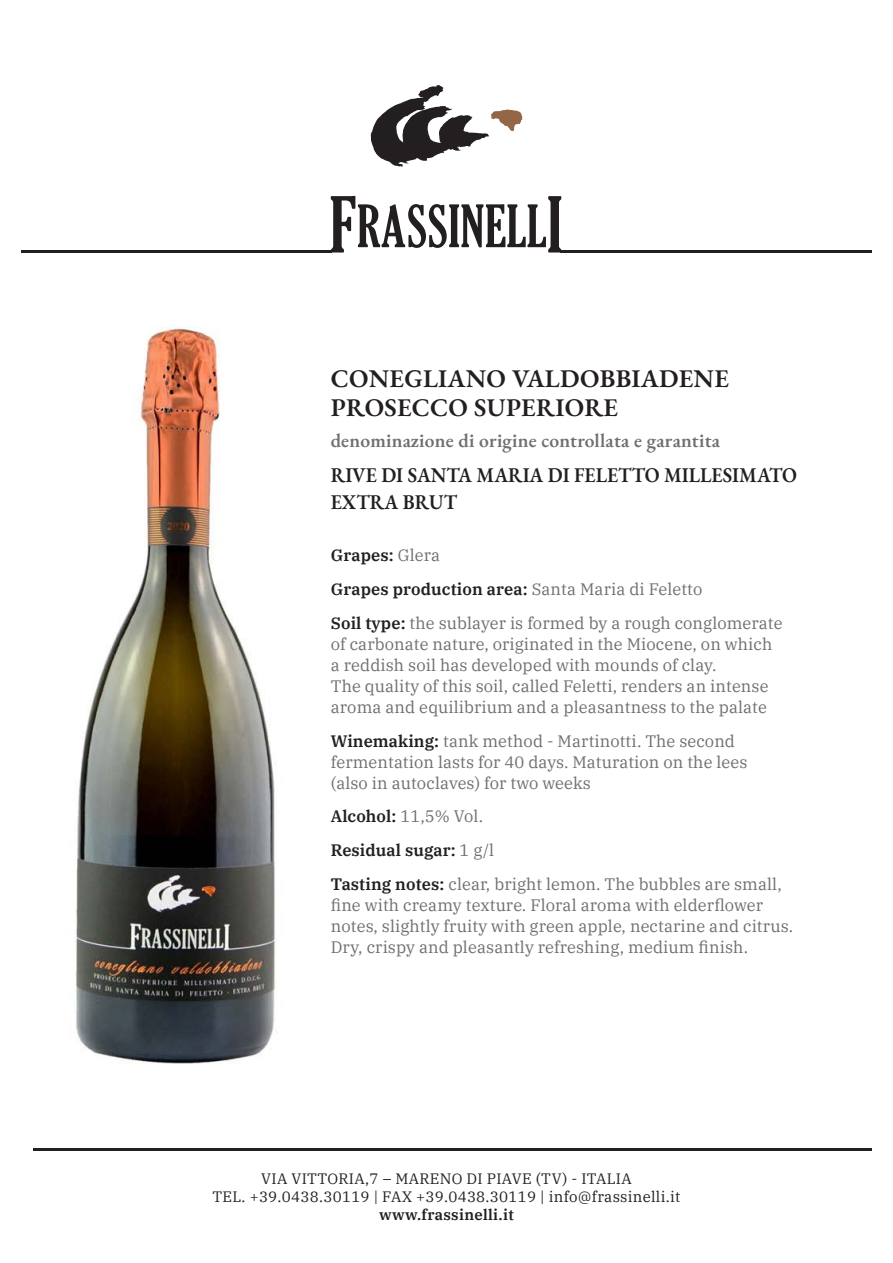
<style>
.page{position:relative;width:893px;height:1263px;background:#fff}
.page>*{position:absolute;margin:0;border:0;box-sizing:border-box;transform-origin:0 0}
.t1{font:600 25.5px/28.5px "EB Garamond";letter-spacing:.01em;color:#231f20}
.t2{font:600 21px "EB Garamond";color:#231f20;scale:.93 1}
.t3{font:600 19.5px "EB Garamond";letter-spacing:.01em;color:#6d6f71}
.t4{font:16.5px/21px "IBM Plex Serif";letter-spacing:.005em;color:#6d6f71}
.t5{font:15px/18px "IBM Plex Serif";letter-spacing:.02em;color:#231f20;text-align:center}
.t6{font:600 15px "IBM Plex Serif";letter-spacing:.02em;color:#231f20}
.s1{font-weight:600;color:#231f20}
</style>
<div class="page">
<hr style="left:21px;top:250px;width:311px;height:2px;background:#231f20">
<hr style="left:560px;top:250px;width:312px;height:2px;background:#231f20">
<svg style="left:331px;top:196px;width:230px;height:56px"></svg>
<svg style="left:371px;top:85px;width:151px;height:82px"></svg>
<hr style="left:33px;top:1148px;width:839px;height:2px;background:#231f20">
<img style="left:75px;top:327px;width:200px;height:737px">
<h1 class="t1" style="left:331px;top:364px;width:400px">CONEGLIANO VALDOBBIADENE<br>PROSECCO SUPERIORE</h1>
<p class="t3" style="left:331px;top:428px;width:391px">denominazione di origine controllata e garantita</p>
<p class="t2" style="left:331px;top:462px;width:191px">Rive di Santa Maria</p>
<p class="t2" style="left:548px;top:462px;width:157px">di FelettO Millesima</p>
<p class="t2" style="left:769px;top:462px;width:26px">to</p>
<p class="t2" style="left:331px;top:489px;width:137px">EXTRA BRUT</p>
<p class="t4" style="left:331px;top:537px;width:453px;line-height:33.8px"><span class="s1">Grapes:</span> Glera<br><span class="s1">Grapes production area:</span> Santa Maria di Feletto<br><span class="s1">Soil type:</span> the sublayer is formed by a rough conglomerate</p>
<p class="t4" style="left:331px;top:632px;width:443px">of carbonate nature, originated in the Miocene, on which a reddish soil has developed with mounds of clay.<br>The quality of this soil, called Feletti, renders an intense aroma and equilibrium and a pleasantness to the palate</p>
<p class="t4" style="left:331px;top:729px;width:418px"><span class="s1">Winemaking:</span> tank method - Martinotti. The second fermentation lasts for 40 days. Maturation on the lees (also in autoclaves) for two weeks</p>
<p class="t4" style="left:331px;top:798px;width:452px;line-height:33.8px"><span class="s1">Alcohol:</span> 11,5% Vol.<br><span class="s1">Residual sugar:</span> 1 g/l<br><span class="s1">Tasting notes:</span> clear, bright lemon. The bubbles are small,</p>
<p class="t4" style="left:331px;top:893px;width:464px">fine with creamy texture. Floral aroma with elderflower notes, slightly fruity with green apple, nectarine and citrus.<br>Dry, crispy and pleasantly refreshing, medium finish.</p>
<p class="t5" style="left:212px;top:1169px;width:470px">VIA VITTORIA,7 – MARENO DI PIAVE (TV) - ITALIA<br>TEL. +39.0438.30119 | FAX +39.0438.30119 | info@frassinelli.it</p>
<p class="t6" style="left:379px;top:1203px;width:136px">www.frassinelli.it</p>
</div>
